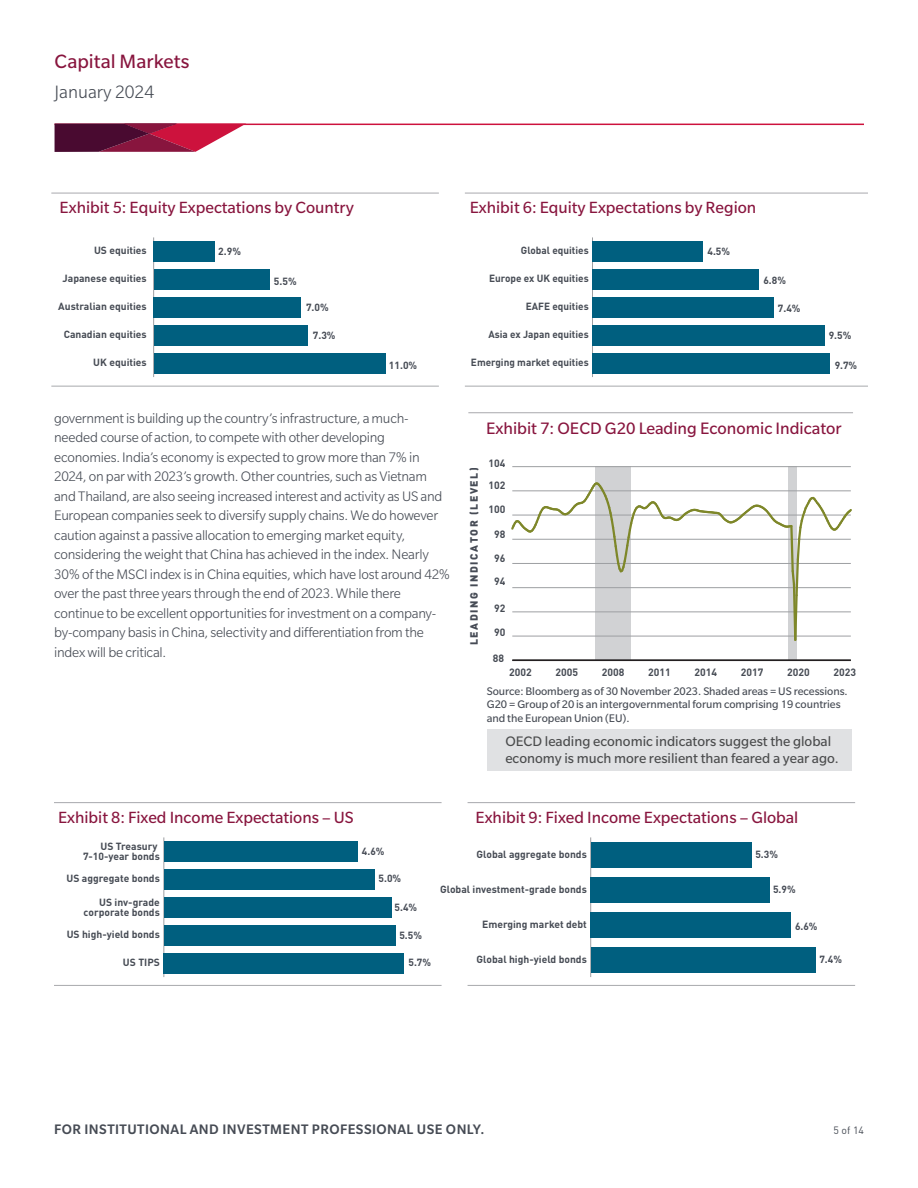
<style>
.page{position:relative;width:918px;height:1188px;background:#fff}
.page>*{position:absolute;margin:0;border:0;box-sizing:border-box;transform-origin:0 0}
.t1{font:21px "Slate Std";color:#88153e}
.t2{font:300 19.5px "Slate Std";color:#464b54}
.t3{font:18px "Slate Std";color:#88153e}
.t4{font:17.7px "Slate Std";color:#88153e}
.t5{font:300 15px/19.5px "Slate Std";letter-spacing:-.015em;color:#464b54}
.t6{font:15px/16.5px "Slate Std";color:#4b4c4d}
.t7{font:500 15px "Slate Std";letter-spacing:.03em;color:#464b54}
.t8{font:12px/13.5px "Slate Std";letter-spacing:-.005em;color:#464b54}
.t9{font:700 10.5px "DINOT";color:#464b54}
.t10{font:900 10.5px "DINOT";letter-spacing:.145em;color:#464b55}
.t11{font:10.5px "DINOT";color:#464b54}
.t12{font:700 10.35px/10.4px "DINOT";color:#464b54;text-align:right}
.t13{font:700 10.35px "DINOT";color:#464b55}
.s1{color:#464b55}
</style>
<div class="page">
<hr style="left:55px;top:124px;width:809px;height:1px;background:#cd123d">
<svg style="left:55px;top:124px;width:191px;height:28px;background:#933153"></svg>
<div style="left:789px;top:466px;width:8px;height:194px;background:#d1d2d4"></div>
<div style="left:595px;top:466px;width:36px;height:194px;background:#d1d2d4"></div>
<div style="left:487px;top:729px;width:365px;height:42px;background:#e0e1e3"></div>
<hr style="left:512px;top:660px;width:339px;height:1px;background:#231f20">
<hr style="left:512px;top:466px;width:339px;height:1px;background:#9d9fa2">
<svg style="left:511px;top:480px;width:341px;height:162px"></svg>
<hr style="left:468px;top:412px;width:385px;height:1px;background:#a8a9ad">
<hr style="left:164px;top:837px;width:1px;height:140px;background:#9d9fa2">
<div style="left:164px;top:841px;width:194px;height:20px;background:#005f7f"></div>
<div style="left:164px;top:869px;width:211px;height:20px;background:#005f7f"></div>
<div style="left:164px;top:897px;width:227px;height:20px;background:#005f7f"></div>
<div style="left:164px;top:925px;width:232px;height:20px;background:#005f7f"></div>
<div style="left:164px;top:953px;width:240px;height:20px;background:#005f7f"></div>
<hr style="left:590px;top:837px;width:1px;height:140px;background:#9d9fa2">
<div style="left:591px;top:842px;width:161px;height:25px;background:#005f7f"></div>
<div style="left:591px;top:877px;width:179px;height:25px;background:#005f7f"></div>
<div style="left:591px;top:912px;width:200px;height:25px;background:#005f7f"></div>
<div style="left:591px;top:947px;width:224px;height:25px;background:#005f7f"></div>
<hr style="left:54px;top:802px;width:388px;height:1px;background:#a8a9ad">
<hr style="left:54px;top:985px;width:388px;height:1px;background:#a8a9ad">
<hr style="left:468px;top:802px;width:387px;height:1px;background:#a8a9ad">
<hr style="left:468px;top:985px;width:387px;height:1px;background:#a8a9ad">
<hr style="left:153px;top:237px;width:1px;height:140px;background:#9d9fa2">
<div style="left:154px;top:241px;width:61px;height:20px;background:#005f7f"></div>
<div style="left:154px;top:269px;width:116px;height:20px;background:#005f7f"></div>
<div style="left:154px;top:297px;width:147px;height:20px;background:#005f7f"></div>
<div style="left:154px;top:325px;width:153px;height:20px;background:#005f7f"></div>
<div style="left:154px;top:353px;width:231px;height:20px;background:#005f7f"></div>
<hr style="left:592px;top:237px;width:1px;height:140px;background:#9d9fa2">
<div style="left:593px;top:241px;width:110px;height:20px;background:#005f7f"></div>
<div style="left:593px;top:269px;width:166px;height:20px;background:#005f7f"></div>
<div style="left:593px;top:297px;width:181px;height:20px;background:#005f7f"></div>
<div style="left:593px;top:325px;width:232px;height:20px;background:#005f7f"></div>
<div style="left:593px;top:353px;width:237px;height:20px;background:#005f7f"></div>
<hr style="left:51px;top:193px;width:388px;height:1px;background:#a8a9ad">
<hr style="left:51px;top:386px;width:388px;height:1px;background:#a8a9ad">
<hr style="left:465px;top:193px;width:403px;height:1px;background:#a8a9ad">
<hr style="left:465px;top:386px;width:403px;height:1px;background:#a8a9ad">
<h1 class="t1" style="left:55px;top:51px;width:137px">Capital Markets</h1>
<h2 class="t2" style="left:55px;top:82px;width:101px">January 2024</h2>
<p class="t4" style="left:60px;top:198px;width:296px">Exhibit 5: Equity Expectations by Country</p>
<p class="t4" style="left:470px;top:198px;width:288px">Exhibit 6: Equity Expectations by Region</p>
<p class="t12" style="left:94px;top:245px;width:54px">US equities</p>
<p class="t12" style="left:218px;top:246px;width:24px">2.9<span class="s1">%</span></p>
<p class="t12" style="left:521px;top:245px;width:69px">Global equities</p>
<p class="t12" style="left:708px;top:246px;width:24px">4.5%</p>
<p class="t12" style="left:63px;top:273px;width:86px">Japanese equities</p>
<p class="t12" style="left:274px;top:276px;width:24px">5.5<span class="s1">%</span></p>
<p class="t12" style="left:489px;top:273px;width:101px">Europe ex UK equities</p>
<p class="t12" style="left:58px;top:301px;width:90px">Australian equities</p>
<p class="t12" style="left:64px;top:329px;width:85px">Canadian equities</p>
<p class="t12" style="left:306px;top:302px;width:24px">7.0<span class="s1">%</span></p>
<p class="t12" style="left:313px;top:330px;width:24px">7.3<span class="s1">%</span></p>
<p class="t12" style="left:526px;top:301px;width:64px">EAFE equities</p>
<p class="t12" style="left:488px;top:329px;width:102px">Asia ex Japan equities</p>
<p class="t12" style="left:93px;top:357px;width:55px">UK equities</p>
<p class="t12" style="left:389px;top:360px;width:30px">11.0<span class="s1">%</span></p>
<p class="t12" style="left:471px;top:357px;width:119px">Emerging market equities</p>
<p class="t12" style="left:763px;top:274px;width:24px">6.8%</p>
<p class="t12" style="left:778px;top:303px;width:24px">7.4%</p>
<p class="t12" style="left:829px;top:330px;width:24px">9.5%</p>
<p class="t12" style="left:835px;top:360px;width:24px">9.7%</p>
<p class="t5" style="left:54px;top:408px;width:398px">government is building up the country’s infrastructure, a much&shy;needed course of action, to compete with other developing economies. India’s economy is expected to grow more than 7% in 2024, on par with 2023’s growth. Other countries, such as Vietnam and Thailand, are also seeing increased interest and activity as US and European companies seek to diversify supply chains. We do however caution against a passive allocation to emerging market equity, considering the weight that China has achieved in the index. Nearly 30% of the MSCI index is in China equities, which have lost around 42% over the past three years through the end of 2023. While there continue to be excellent opportunities for investment on a company&shy;by-company basis in China, selectivity and differentiation from the index will be critical.</p>
<p class="t3" style="left:486px;top:419px;width:357px">Exhibit 7: OECD G20 Leading Economic Indicator</p>
<p class="t10" style="left:467px;top:645px;width:179px;rotate:-90deg">LEADING INDICATOR (LEVEL)</p>
<p class="t9" style="left:489px;top:456px;width:18px">104</p>
<p class="t9" style="left:489px;top:479px;width:18px">102</p>
<p class="t9" style="left:489px;top:503px;width:18px">100</p>
<p class="t9" style="left:494px;top:527px;width:13px">98</p>
<p class="t9" style="left:494px;top:551px;width:13px">96</p>
<p class="t9" style="left:494px;top:574px;width:13px">94</p>
<p class="t9" style="left:494px;top:601px;width:13px">92</p>
<p class="t9" style="left:494px;top:626px;width:13px">90</p>
<p class="t9" style="left:493px;top:651px;width:13px">88</p>
<p class="t9" style="left:509px;top:666px;width:24px">2002</p>
<p class="t9" style="left:555px;top:666px;width:24px">2005</p>
<p class="t9" style="left:602px;top:666px;width:24px">2008</p>
<p class="t9" style="left:648px;top:666px;width:24px">2011</p>
<p class="t9" style="left:695px;top:666px;width:24px">2014</p>
<p class="t9" style="left:741px;top:666px;width:24px">2017</p>
<p class="t9" style="left:787px;top:666px;width:24px">2020</p>
<p class="t9" style="left:834px;top:666px;width:24px">2023</p>
<p class="t8" style="left:487px;top:684px;width:362px">Source: Bloomberg as of 30 November 2023. Shaded areas = US recessions.<br>G20 = Group of 20 is an intergovernmental forum comprising 19 countries and the European Union (EU).</p>
<p class="t6" style="left:505px;top:733px;width:335px">OECD leading economic indicators suggest the global economy is much more resilient than feared a year ago.</p>
<p class="t4" style="left:58px;top:809px;width:297px">Exhibit 8: Fixed Income Expectations – US</p>
<p class="t4" style="left:476px;top:809px;width:324px">Exhibit 9: Fixed Income Expectations – Global</p>
<p class="t12" style="left:83px;top:841px;width:78px">US Treasury<br>7-10-year bonds</p>
<p class="t13" style="left:362px;top:845px;width:24px">4.6%</p>
<p class="t13" style="left:379px;top:872px;width:24px">5.0%</p>
<p class="t13" style="left:395px;top:900px;width:24px">5.4%</p>
<p class="t13" style="left:399px;top:928px;width:24px">5.5%</p>
<p class="t13" style="left:408px;top:956px;width:24px">5.7%</p>
<p class="t12" style="left:67px;top:873px;width:95px">US aggregate bonds</p>
<p class="t12" style="left:84px;top:897px;width:78px">US inv-grade corporate bonds</p>
<p class="t12" style="left:67px;top:929px;width:95px">US high-yield bonds</p>
<p class="t12" style="left:123px;top:957px;width:38px">US TIPS</p>
<p class="t12" style="left:477px;top:849px;width:112px">Global aggregate bonds</p>
<p class="t13" style="left:755px;top:847px;width:24px">5.3%</p>
<p class="t13" style="left:773px;top:882px;width:24px">5.9%</p>
<p class="t12" style="left:440px;top:884px;width:148px">Global investment-grade bonds</p>
<p class="t12" style="left:482px;top:918px;width:106px">Emerging market debt</p>
<p class="t12" style="left:477px;top:953px;width:112px">Global high-yield bonds</p>
<p class="t13" style="left:795px;top:919px;width:24px">6.6%</p>
<p class="t13" style="left:819px;top:952px;width:24px">7.4%</p>
<p class="t7" style="left:54px;top:1122px;width:432px">FOR INSTITUTIONAL AND INVESTMENT PROFESSIONAL USE ONLY.</p>
<p class="t11" style="left:833px;top:1124px;width:32px">5 of 14</p>
</div>
